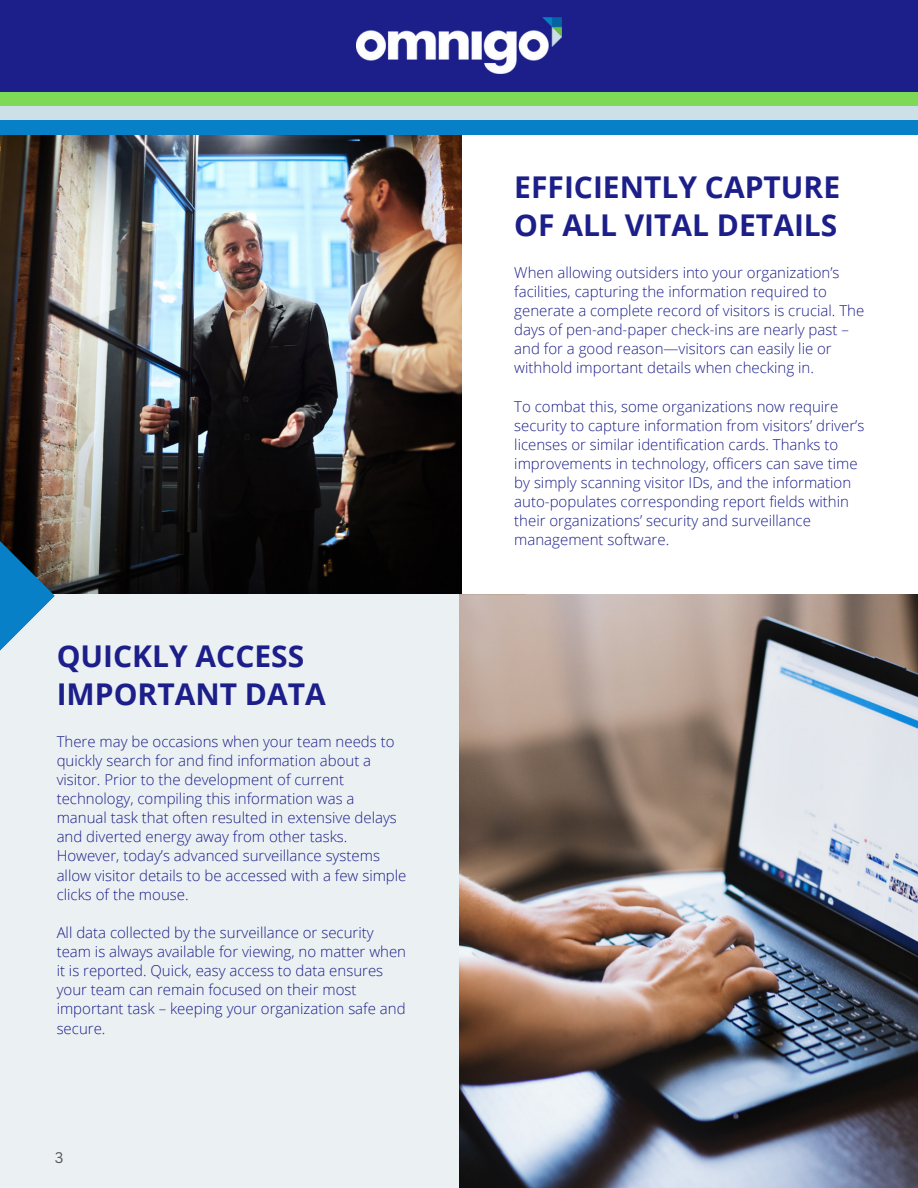
<style>
.page{position:relative;width:918px;height:1188px;background:#fff}
.page>*{position:absolute;margin:0;border:0;box-sizing:border-box;transform-origin:0 0}
.t1{font:700 30px/38.2px "Open Sans";color:#1c1f89}
.t2{font:300 15px/19.2px "Open Sans";color:#1c1f89}
.t3{font:15px "Canva Sans";color:#545454}
</style>
<div class="page">
<div style="left:0;top:594px;width:918px;height:594px;background:#ebf0f2"></div>
<img style="left:0;top:135px;width:461px;height:459px">
<div style="left:0;top:0;width:918px;height:135px;background:#0780c8"></div>
<div style="left:0;top:0;width:918px;height:120px;background:#cde0e8"></div>
<div style="left:0;top:0;width:918px;height:106px;background:#7ed957"></div>
<div style="left:0;top:0;width:918px;height:91px;background:#1c1f89"></div>
<img style="left:357px;top:17px;width:205px;height:57px">
<svg style="left:0;top:169px;width:55px;height:482px;background:#3d4143"></svg>
<img style="left:459px;top:594px;width:459px;height:594px">
<p class="t1" style="left:57px;top:636px;width:271px">QUICKLY ACCESS<br>IMPORTANT DATA</p>
<p class="t2" style="left:57px;top:731px;width:351px">There may be occasions when your team needs to quickly search for and find information about a visitor. Prior to the development of current technology, compiling this information was a manual task that often resulted in extensive delays and diverted energy away from other tasks.<br>However, today’s advanced surveillance systems allow visitor details to be accessed with a few simple clicks of the mouse.</p>
<p class="t2" style="left:57px;top:922px;width:351px">All data collected by the surveillance or security team is always available for viewing, no matter when it is reported. Quick, easy access to data ensures your team can remain focused on their most important task – keeping your organization safe and secure.</p>
<p class="t3" style="left:55px;top:1147px;width:10px">3</p>
<p class="t1" style="left:514px;top:167px;width:327px">EFFICIENTLY CAPTURE<br>OF ALL VITAL DETAILS</p>
<p class="t2" style="left:514px;top:262px;width:352px">When allowing outsiders into your organization’s facilities, capturing the information required to generate a complete record of visitors is crucial. The days of pen-and-paper check-ins are nearly past – and for a good reason—visitors can easily lie or withhold important details when checking in.</p>
<p class="t2" style="left:514px;top:396px;width:352px">To combat this, some organizations now require security to capture information from visitors’ driver’s licenses or similar identification cards. Thanks to improvements in technology, officers can save time by simply scanning visitor IDs, and the information auto-populates corresponding report fields within their organizations’ security and surveillance management software.</p>
</div>
